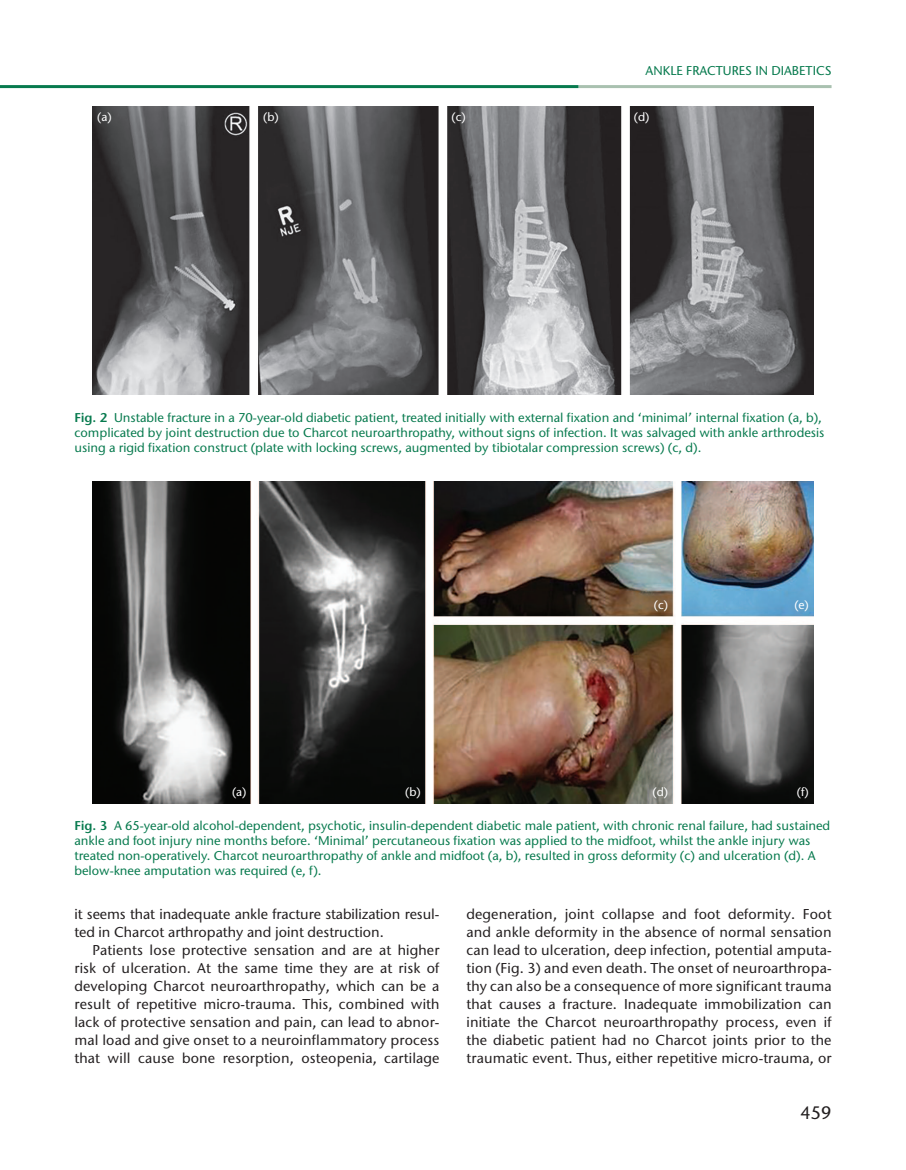
<style>
.page{position:relative;width:906px;height:1170px;background:#fff}
.page>*{position:absolute;margin:0;border:0;box-sizing:border-box;transform-origin:0 0}
.t1{font:500 18px "Stone Sans ITC Pro";color:#231f20}
.t2{font:500 14.25px/18px "Stone Sans ITC Pro";letter-spacing:.01em;color:#231f20;text-align:justify}
.t3{font:500 12.75px/15px "Stone Sans ITC Pro";color:#077a4e}
.t4{font:500 12px "Stone Sans Std";color:#fff}
.s1{font-weight:600}
</style>
<div class="page">
<hr style="left:578px;top:85px;width:253px;height:3px;background:#a9c1b0">
<hr style="left:0;top:85px;width:578px;height:3px;background:#077a4e">
<img style="left:93px;top:106px;width:720px;height:289px">
<img style="left:93px;top:481px;width:720px;height:322px">
<p class="t3" style="left:645px;top:63px;width:49px">Ankle fract</p>
<p class="t3" style="left:723px;top:63px;width:16px">ures</p>
<p class="t3" style="left:755px;top:63px;width:24px">in diabetics</p>
<p class="t4" style="left:97px;top:109px;width:16px">(a)</p>
<p class="t4" style="left:263px;top:109px;width:17px">(b)</p>
<p class="t4" style="left:451px;top:109px;width:16px">(c)</p>
<p class="t4" style="left:634px;top:109px;width:17px">(d)</p>
<p class="t3" style="left:74px;top:410px;width:751px"><span class="s1">Fig. 2</span> Unstable fracture in a 70-year-old diabetic patient, treated initially with external fixation and ‘minimal’ internal fixation (a, b), complicated by joint destruction due to Charcot neuroarthropathy, without signs of infection. It was salvaged with ankle arthrodesis using a rigid fixation construct (plate with locking screws, augmented by tibiotalar compression screws) (c, d).</p>
<p class="t4" style="left:654px;top:597px;width:16px">(c)</p>
<p class="t4" style="left:794px;top:597px;width:16px">(e)</p>
<p class="t4" style="left:797px;top:784px;width:13px">(f)</p>
<p class="t3" style="left:74px;top:818px;width:757px"><span class="s1">Fig. 3</span> A 65-year-old alcohol-dependent, psychotic, insulin-dependent diabetic male patient, with chronic renal failure, had sustained ankle and foot injury nine months before. ‘Minimal’ percutaneous fixation was applied to the midfoot, whilst the ankle injury was treated non-operatively. Charcot neuroarthropathy of ankle and midfoot (a, b), resulted in gross deformity (c) and ulceration (d). A below-knee amputation was required (e, f).</p>
<p class="t4" style="left:232px;top:784px;width:16px">(a)</p>
<p class="t4" style="left:405px;top:784px;width:17px">(b)</p>
<p class="t4" style="left:652px;top:784px;width:17px">(d)</p>
<p class="t2" style="left:74px;top:904px;width:365px">it seems that inadequate ankle fracture stabilization resul&shy;ted in Charcot arthropathy and joint destruction.</p>
<p class="t2" style="left:74px;top:940px;width:366px;text-indent:18px">Patients lose protective sensation and are at higher risk of ulceration. At the same time they are at risk of developing Charcot neuroarthropathy, which can be a result of repetitive micro-trauma. This, combined with lack of protective sensation and pain, can lead to abnor&shy;mal load and give onset to a neuroinflammatory process that will cause bone resorption, osteopenia, cartilage</p>
<p class="t2" style="left:466px;top:904px;width:367px">degeneration, joint collapse and foot deformity. Foot and ankle deformity in the absence of normal sensation can lead to ulceration, deep infection, potential amputa&shy;tion (Fig. 3) and even death. The onset of neuroarthropa&shy;thy can also be a consequence of more significant trauma that causes a fracture. Inadequate immobilization can initiate the Charcot neuroarthropathy process, even if the diabetic patient had no Charcot joints prior to the traumatic event. Thus, either repetitive micro-trauma, or</p>
<p class="t1" style="left:800px;top:1101px;width:32px">459</p>
</div>
